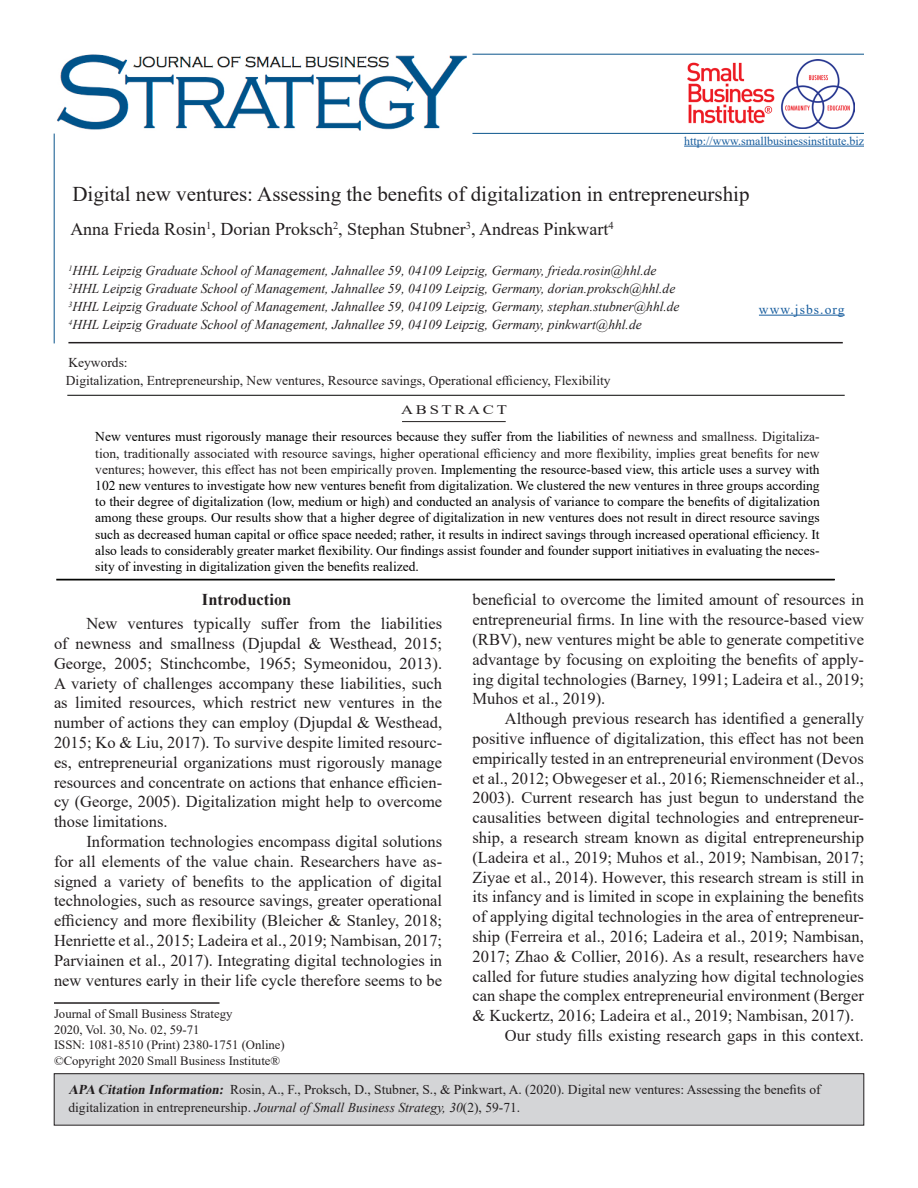
<style>
.page{position:relative;width:918px;height:1188px;background:#fff}
.page>*{position:absolute;margin:0;border:0;box-sizing:border-box;transform-origin:0 0}
.Heading_1{font:21px "Times New Roman";color:#231f20}
.t1{font:18px "Times New Roman";color:#231f20}
.Cheryl_s_Body{font:16.5px/19.8px "Times New Roman";color:#231f20;text-align:justify}
.t2{font:700 16.5px "Times New Roman";color:#231f20}
.t3{font:13.5px/16.2px "Times New Roman";color:#000;text-align:justify}
.t4{font:italic 13.5px "Times New Roman";color:#231f20}
.t5{font:13.5px/18px "Times New Roman";color:#231f20}
.t6{font:13.5px "Times New Roman";letter-spacing:.08em;color:#175d9e}
.t7{font:13.05px "Times New Roman";letter-spacing:.16em;color:#231f20;scale:1.28 1}
.t8{font:12.75px/15.6px "Times New Roman";color:#231f20}
.t9{font:12px "Times New Roman";color:#175d9e}
.s1{color:#231f20}
.s2{font-weight:700;font-style:italic}
.s3{font-style:italic}
</style>
<div class="page">
<hr style="left:684px;top:146px;width:180px;height:1px;background:#175d9e">
<div style="left:56px;top:579px;width:779px;height:1px;border:1px solid #040503"></div>
<hr style="left:68px;top:342px;width:775px;height:1px;background:#231f20">
<hr style="left:54px;top:1002px;width:166px;height:2px;background:#231f20">
<div style="left:54px;top:1074px;width:810px;height:51px;background:#d4d5d7"></div>
<hr style="left:759px;top:315px;width:86px;height:1px;background:#175d9e">
<hr style="left:402px;top:421px;width:104px;height:1px;background:#231f20">
<img style="left:56px;top:55px;width:409px;height:75px">
<img style="left:687px;top:64px;width:168px;height:59px">
<hr style="left:472px;top:54px;width:392px;height:1px;background:#0b558c">
<hr style="left:54px;top:134px;width:1px;height:209px;background:#0b558c">
<hr style="left:472px;top:133px;width:392px;height:1px;background:#0b558c">
<hr style="left:67px;top:395px;width:778px;height:1px;background:#040503">
<p class="t9" style="left:684px;top:132px;width:181px">http://www.smallbusinessinstitute.biz</p>
<p class="Heading_1" style="left:72px;top:179px;width:679px">Digital new ventures: Assessing the benefits of digitalization in entrepreneurship</p>
<p class="t1" style="left:70px;top:216px;width:545px">Anna Frieda Rosin<sup>1</sup>, Dorian Proksch<sup>2</sup>, Stephan Stubner<sup>3</sup>, Andreas Pinkwart<sup>4</sup></p>
<p class="t4" style="left:68px;top:261px;width:590px"><sup>1</sup>HHL Leipzig Graduate School of Management, Jahnallee 59, 04109 Leipzig, Germany, frieda.rosin@hhl.de</p>
<p class="t4" style="left:68px;top:279px;width:608px"><sup>2</sup>HHL Leipzig Graduate School of Management, Jahnallee 59, 04109 Leipzig, Germany, dorian.proksch@hhl.de</p>
<p class="t4" style="left:68px;top:297px;width:613px"><sup>3</sup>HHL Leipzig Graduate School of Management, Jahnallee 59, 04109 Leipzig, Germany, stephan.stubner@hhl.de</p>
<p class="t4" style="left:68px;top:315px;width:575px"><sup>4</sup>HHL Leipzig Graduate School of Management, Jahnallee 59, 04109 Leipzig, Germany, pinkwart@hhl.de</p>
<p class="t5" style="left:68px;top:353px;width:61px">Keywords:</p>
<p class="t5" style="left:66px;top:371px;width:546px">Digitalization, Entrepreneurship, New ventures, Resource savings, Operational efficiency, Flexibility</p>
<p class="t7" style="left:401px;top:401px;width:84px">ABSTRACT</p>
<p class="t6" style="left:759px;top:300px;width:87px">www.jsbs.org</p>
<p class="t3" style="left:95px;top:428px;width:726px">New ventures must rigorously manage their resources because they suffer from the liabilities of <span class="s1">newness and smallness. Digitaliza&shy;tion, traditionally associated with resource savings, higher operational efficiency and more flexibility, implies great benefits for new ventures; however, this effect has not been empirically proven.</span> Implementing the resource-based view, this article uses a survey with 102 new ventures to investigate how new ventures benefit from digitalization. We clustered the new ventures in three groups according to their degree of digitalization (low, medium or high) and conducted an analysis of variance to compare the benefits of digitalization among these groups. Our results show that a higher degree of digitalization in new ventures does not result in direct resource savings such as decreased human capital or office space needed; rather, it results in indirect savings through increased operational efficiency. It also leads to considerably greater market flexibility. Our findings assist founder and founder support initiatives in evaluating the neces&shy;sity of investing in digitalization given the benefits realized.</p>
<p class="t2" style="left:202px;top:588px;width:91px">Introduction</p>
<p class="Cheryl_s_Body" style="left:54px;top:613px;width:390px;text-indent:32px">New ventures typically suffer from the liabilities of newness and smallness (Djupdal &amp; Westhead, 2015; George, 2005; Stinchcombe, 1965; Symeonidou, 2013).<br>A variety of challenges accompany these liabilities, such as limited resources, which restrict new ventures in the number of actions they can employ (Djupdal &amp; Westhead, 2015; Ko &amp; Liu, 2017). To survive despite limited resourc&shy;es, entrepreneurial organizations must rigorously manage resources and concentrate on actions that enhance efficien&shy;cy (George, 2005). Digitalization might help to overcome those limitations.</p>
<p class="Cheryl_s_Body" style="left:54px;top:831px;width:390px;text-indent:32px">Information technologies encompass digital solutions for all elements of the value chain. Researchers have as&shy;signed a variety of benefits to the application of digital technologies, such as resource savings, greater operational efficiency and more flexibility (Bleicher &amp; Stanley, 2018; Henriette et al., 2015; Ladeira et al., 2019; Nambisan, 2017; Parviainen et al., 2017). Integrating digital technologies in new ventures early in their life cycle therefore seems to be</p>
<p class="t8" style="left:54px;top:1006px;width:232px">Journal of Small Business Strategy<br>2020, Vol. 30, No. 02, 59-71<br>ISSN: 1081-8510 (Print) 2380-1751 (Online) ©Copyright 2020 Small Business Institute®</p>
<p class="Cheryl_s_Body" style="left:472px;top:589px;width:393px">beneficial to overcome the limited amount of resources in entrepreneurial firms. In line with the resource-based view (RBV), new ventures might be able to generate competitive advantage by focusing on exploiting the benefits of apply&shy;ing digital technologies (Barney, 1991; Ladeira et al., 2019; Muhos et al., 2019).</p>
<p class="Cheryl_s_Body" style="left:472px;top:708px;width:393px;text-indent:32px">Although previous research has identified a generally positive influence of digitalization, this effect has not been empirically tested in an entrepreneurial environment (Devos et al., 2012; Obwegeser et al., 2016; Riemenschneider et al., 2003). Current research has just begun to understand the causalities between digital technologies and entrepreneur&shy;ship, a research stream known as digital entrepreneurship (Ladeira et al., 2019; Muhos et al., 2019; Nambisan, 2017; Ziyae et al., 2014). However, this research stream is still in its infancy and is limited in scope in explaining the benefits of applying digital technologies in the area of entrepreneur&shy;ship (Ferreira et al., 2016; Ladeira et al., 2019; Nambisan, 2017; Zhao &amp; Collier, 2016). As a result, researchers have called for future studies analyzing how digital technologies can shape the complex entrepreneurial environment (Berger &amp; Kuckertz, 2016; Ladeira et al., 2019; Nambisan, 2017).</p>
<p class="Cheryl_s_Body" style="left:505px;top:1025px;width:361px">Our study fills existing research gaps in this context.</p>
<p class="t5" style="left:68px;top:1080px;width:754px"><span class="s2">APA Citation Information:</span> Rosin, A., F., Proksch, D., Stubner, S., &amp; Pinkwart, A. (2020). Digital new ventures: Assessing the benefits of digitalization in entrepreneurship. <span class="s3">Journal of Small Business Strategy, 30</span>(2), 59-71.</p>
</div>
